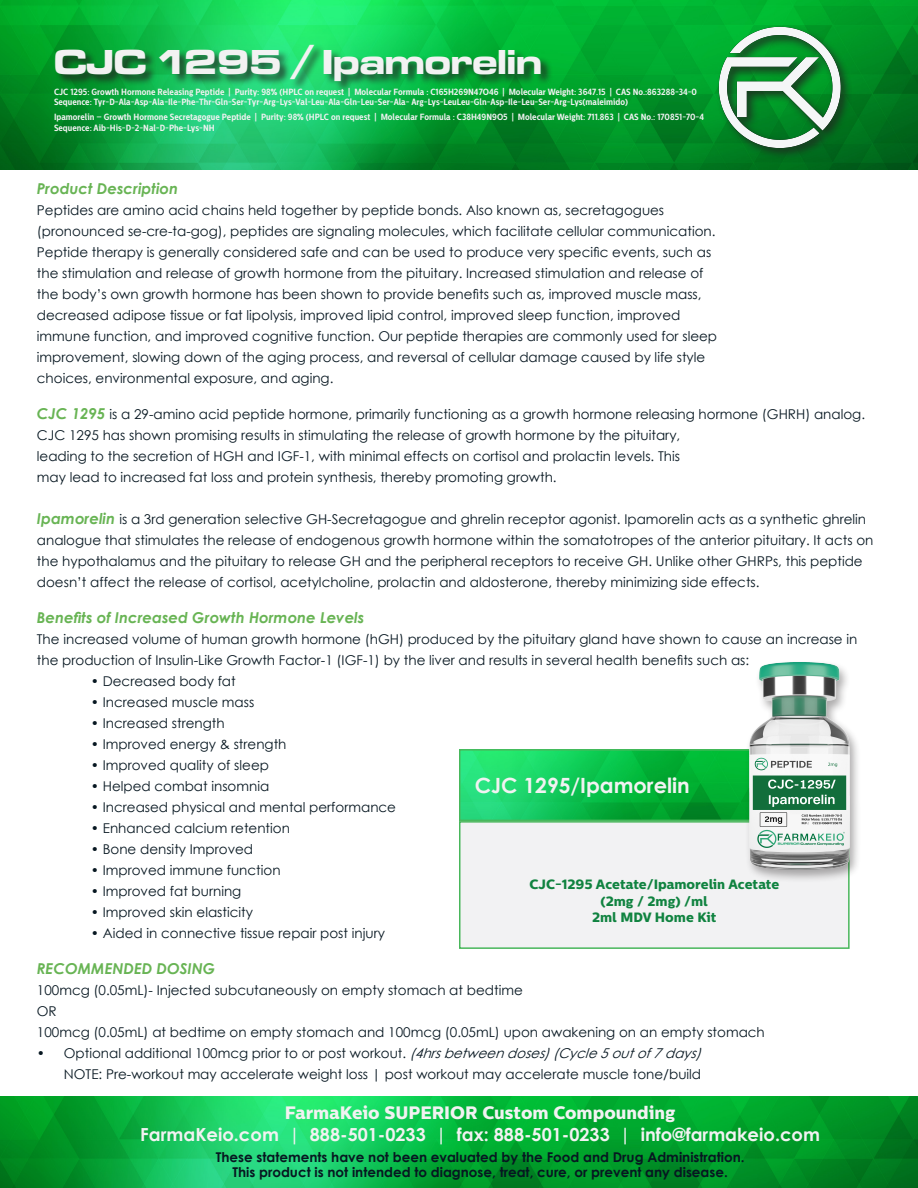
<style>
.page{position:relative;width:918px;height:1188px;background:#fff}
.page>*{position:absolute;margin:0;border:0;box-sizing:border-box;transform-origin:0 0}
.t1{font:36px "Microgramma D Bold Exte";color:#f2f2f2}
.t2{font:700 21px "Century Gothic";color:#f2f2f2}
.t3{font:700 18px "Century Gothic";color:#f2f2f2}
.t4{font:800 18px "Centrale Sans";color:#f2f2f2}
.t5{font:italic 700 15px "Century Gothic";color:#68b454}
.t6{font:13.5px/21px "Century Gothic";color:#071721}
.t7{font:700 13.5px "Century Gothic";color:#071721}
.t8{font:800 13.5px "Centrale Sans";color:#108340}
.t9{font:700 9px "Centrale Sans Cnd";color:#f2f2f2}
.s1{font-weight:700;font-style:italic;font-size:15px;color:#68b454}
.s2{font-style:italic}
</style>
<div class="page">
<div style="left:459px;top:821px;width:391px;height:128px;background:#f2f2f3;border:2px solid #49b75b"></div>
<img style="left:462px;top:752px;width:266px;height:66px">
<div style="left:459px;top:749px;width:368px;height:72px;border:2px solid #48b85c"></div>
<img style="left:0;top:0;width:918px;height:169px">
<img style="left:0;top:1096px;width:918px;height:92px">
<div style="left:54px;top:44px;width:499px;height:50px;background:#231f20;opacity:.75"></div>
<img style="left:728px;top:662px;width:130px;height:221px">
<div style="left:716px;top:24px;width:137px;height:137px;background:#231f20;opacity:.75"></div>
<img style="left:702px;top:22px;width:150px;height:136px">
<p class="t1" style="left:54px;top:37px;width:489px">CJC 1295 / Ipamorelin</p>
<p class="t9" style="left:54px;top:86px;width:645px">CJC 1295: Growth Hormone Releasing Peptide | Purity: 98% (HPLC on request | Molecular Formula : C165H269N47O46 | Molecular Weight: 3647.15 | CAS No.:863288-34-0</p>
<p class="t9" style="left:54px;top:97px;width:576px">Sequence: Tyr-D-Ala-Asp-Ala-Ile-Phe-Thr-Gln-Ser-Tyr-Arg-Lys-Val-Leu-Ala-Gln-Leu-Ser-Ala- Arg-Lys-LeuLeu-Gln-Asp-Ile-Leu-Ser-Arg-Lys(maleimido)</p>
<p class="t9" style="left:54px;top:112px;width:652px">Ipamorelin – Growth Hormone Secretagogue Peptide | Purity: 98% (HPLC on request | Molecular Formula : C38H49N9O5 | Molecular Weight: 711.863 | CAS No.: 170851-70-4</p>
<p class="t9" style="left:54px;top:122px;width:162px">Sequence: Aib-His-D-2-Nal-D-Phe-Lys-NH</p>
<p class="t5" style="left:37px;top:177px;width:143px">Product Description</p>
<p class="t6" style="left:37px;top:200px;width:629px">Peptides are amino acid chains held together by peptide bonds. Also known as, secretagogues</p>
<p class="t6" style="left:37px;top:221px;width:680px">(pronounced se-cre-ta-gog), peptides are signaling molecules, which facilitate cellular communication.</p>
<p class="t6" style="left:37px;top:242px;width:676px">Peptide therapy is generally considered safe and can be used to produce very specific events, such as</p>
<p class="t6" style="left:37px;top:263px;width:668px">the stimulation and release of growth hormone from the pituitary. Increased stimulation and release of</p>
<p class="t6" style="left:37px;top:284px;width:666px">the body’s own growth hormone has been shown to provide benefits such as, improved muscle mass,</p>
<p class="t6" style="left:37px;top:305px;width:645px">decreased adipose tissue or fat lipolysis, improved lipid control, improved sleep function, improved</p>
<p class="t6" style="left:37px;top:326px;width:682px">immune function, and improved cognitive function. Our peptide therapies are commonly used for sleep</p>
<p class="t6" style="left:37px;top:347px;width:670px">improvement, slowing down of the aging process, and reversal of cellular damage caused by life style</p>
<p class="t6" style="left:37px;top:368px;width:298px">choices, environmental exposure, and aging.</p>
<p class="t6" style="left:37px;top:404px;width:830px"><span class="s1">CJC 1295</span> is a 29-amino acid peptide hormone, primarily functioning as a growth hormone releasing hormone (GHRH) analog.<br>CJC 1295 has shown promising results in stimulating the release of growth hormone by the pituitary,</p>
<p class="t6" style="left:37px;top:446px;width:645px">leading to the secretion of HGH and IGF-1, with minimal effects on cortisol and prolactin levels. This</p>
<p class="t6" style="left:37px;top:467px;width:521px">may lead to increased fat loss and protein synthesis, thereby promoting growth.</p>
<p class="t6" style="left:37px;top:509px;width:838px"><span class="s1">Ipamorelin</span> is a 3rd generation selective GH-Secretagogue and ghrelin receptor agonist. Ipamorelin acts as a synthetic ghrelin analogue that stimulates the release of endogenous growth hormone within the somatotropes of the anterior pituitary. It acts on the hypothalamus and the pituitary to release GH and the peripheral receptors to receive GH. Unlike other GHRPs, this peptide doesn’t affect the release of cortisol, acetylcholine, prolactin and aldosterone, thereby minimizing side effects.</p>
<p class="t5" style="left:37px;top:606px;width:329px">Benefits of Increased Growth Hormone Levels</p>
<p class="t6" style="left:37px;top:629px;width:822px">The increased volume of human growth hormone (hGH) produced by the pituitary gland have shown to cause an increase in the production of Insulin-Like Growth Factor-1 (IGF-1) by the liver and results in several health benefits such as:</p>
<p class="t6" style="left:91px;top:671px;width:146px">• Decreased body fat</p>
<p class="t6" style="left:91px;top:692px;width:165px">• Increased muscle mass</p>
<p class="t6" style="left:91px;top:713px;width:135px">• Increased strength</p>
<p class="t6" style="left:91px;top:734px;width:197px">• Improved energy &amp; strength</p>
<p class="t6" style="left:91px;top:755px;width:180px">• Improved quality of sleep</p>
<p class="t6" style="left:91px;top:776px;width:180px">• Helped combat insomnia</p>
<p class="t6" style="left:91px;top:797px;width:307px">• Increased physical and mental performance</p>
<p class="t6" style="left:91px;top:818px;width:201px">• Enhanced calcium retention</p>
<p class="t6" style="left:91px;top:839px;width:164px">• Bone density Improved</p>
<p class="t6" style="left:91px;top:860px;width:191px">• Improved immune function</p>
<p class="t6" style="left:91px;top:881px;width:152px">• Improved fat burning</p>
<p class="t6" style="left:91px;top:902px;width:164px">• Improved skin elasticity</p>
<p class="t6" style="left:91px;top:923px;width:296px">• Aided in connective tissue repair post injury</p>
<p class="t5" style="left:37px;top:957px;width:180px">RECOMMENDED DOSING</p>
<p class="t6" style="left:37px;top:980px;width:487px">100mcg (0.05mL)- Injected subcutaneously on empty stomach at bedtime</p>
<p class="t6" style="left:37px;top:1001px;width:21px">OR</p>
<p class="t6" style="left:37px;top:1022px;width:729px">100mcg (0.05mL) at bedtime on empty stomach and 100mcg (0.05mL) upon awakening on an empty stomach</p>
<p class="t6" style="left:64px;top:1043px;width:644px;text-indent:-27px">• Optional additional 100mcg prior to or post workout. <span class="s2">(4hrsbetweendoses)(Cycle5outof7days)<br></span>NOTE: Pre-workout may accelerate weight loss | post workout may accelerate muscle tone/build</p>
<p class="t4" style="left:285px;top:1102px;width:392px">FarmaKeio SUPERIOR Custom Compounding</p>
<p class="t3" style="left:140px;top:1121px;width:681px">FarmaKeio.com | 888-501-0233 | fax: 888-501-0233 | info@farmakeio.com</p>
<p class="t7" style="left:216px;top:1147px;width:530px">These statements have not been evaluated by the Food and Drug Administration.</p>
<p class="t7" style="left:232px;top:1162px;width:497px">This product is not intended to diagnose, treat, cure, or prevent any disease.</p>
<p class="t2" style="left:475px;top:769px;width:217px">CJC 1295/Ipamorelin</p>
<p class="t8" style="left:529px;top:876px;width:251px">CJC-1295 Acetate/Ipamorelin Acetate</p>
<p class="t8" style="left:600px;top:893px;width:109px">(2mg / 2mg) /ml</p>
<p class="t8" style="left:592px;top:909px;width:126px">2ml MDV Home Kit</p>
</div>
